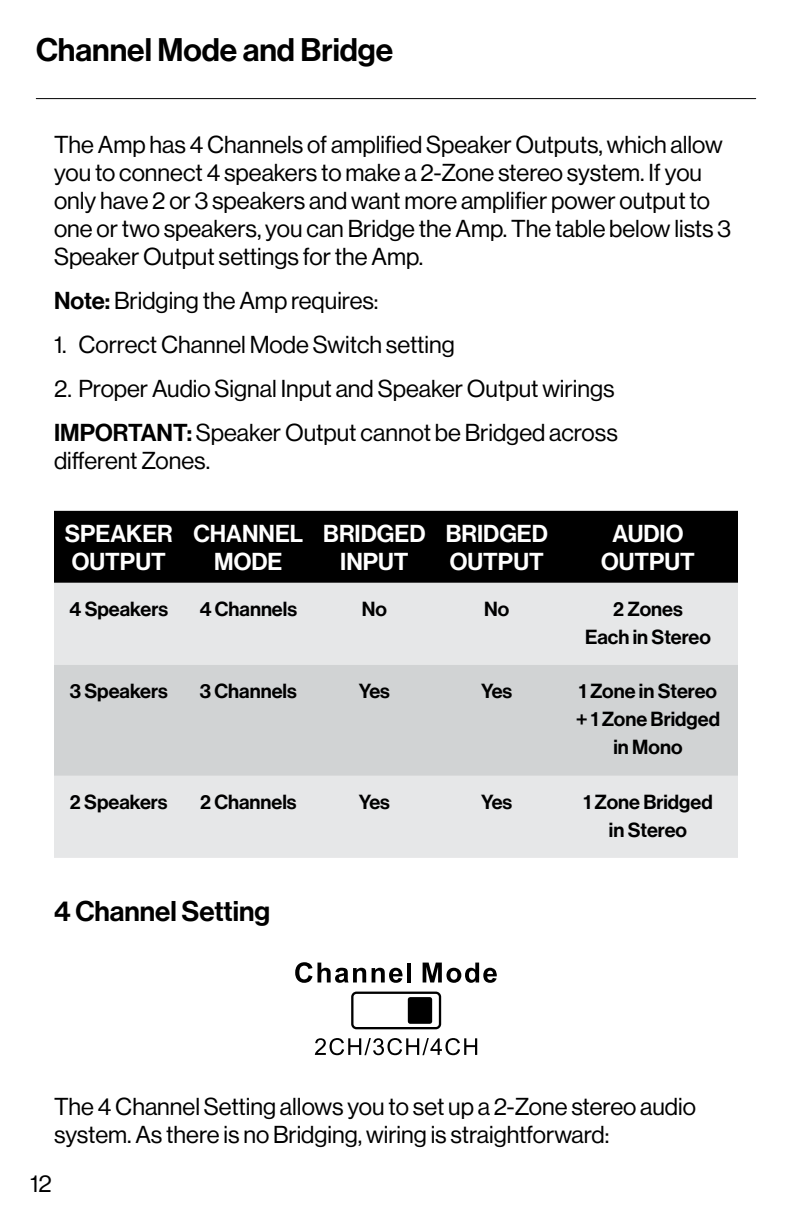
<style>
.page{position:relative;width:792px;height:1224px;background:#fff}
.page>*{position:absolute;margin:0;border:0;box-sizing:border-box;transform-origin:0 0}
.t1{font:32px "N Haas Grotesk DS Pro 65 Md";color:#000}
.t2{font:28px "N Haas Grotesk DS Pro 65 Md";color:#000}
.t3{font:24px/28px "N Haas Grotesk DS Pro 55 Rg";color:#000}
.t4{font:24px/28px "N Haas Grotesk DS Pro 65 Md";color:#fff;text-align:center}
.t5{font:20px/28px "N Haas Grotesk DS Pro 65 Md";color:#000;text-align:center}
.s1{font-family:"N Haas Grotesk DS Pro 65 Md"}
</style>
<div class="page">
<hr style="left:36px;top:98px;width:720px;height:1px;background:#000">
<div style="left:54px;top:511px;width:684px;height:72px;background:#000"></div>
<div style="left:54px;top:583px;width:684px;height:275px;background:#e6e7e8"></div>
<div style="left:54px;top:665px;width:684px;height:111px;background:#d1d3d4"></div>
<div style="left:351px;top:992px;width:90px;height:37px;border:2px solid #000;border-radius:4px"></div>
<div style="left:408px;top:997px;width:24px;height:27px;background:#000;border:5px solid #000"></div>
<svg style="left:315px;top:1038px;width:162px;height:17px"></svg>
<svg style="left:295px;top:962px;width:71px;height:21px"></svg>
<svg style="left:372px;top:968px;width:31px;height:15px"></svg>
<hr style="left:407px;top:963px;width:4px;height:19px;background:#000">
<svg style="left:423px;top:963px;width:74px;height:20px"></svg>
<h1 class="t1" style="left:36px;top:31px;width:359px">Channel Mode and Bridge</h1>
<p class="t3" style="left:54px;top:131px;width:679px">The Amp has 4 Channels of amplified Speaker Outputs, which allow you to connect 4 speakers to make a 2-Zone stereo system. If you only have 2 or 3 speakers and want more amplifier power output to one or two speakers, you can Bridge the Amp. The table below lists 3<br>Speaker Output settings for the Amp.</p>
<p class="t3" style="left:54px;top:287px;width:326px"><span class="s1">Note:</span> Bridging the Amp requires:</p>
<p class="t3" style="left:54px;top:331px;width:402px">1. Correct Channel Mode Switch setting</p>
<p class="t3" style="left:54px;top:367px;width:565px;line-height:44px">2. Proper Audio Signal Input and Speaker Output wirings<br><span class="s1">IMPORTANT:</span> Speaker Output cannot be Bridged across</p>
<p class="t3" style="left:54px;top:447px;width:158px">different Zones.</p>
<p class="t4" style="left:65px;top:520px;width:110px;text-align:left">SPEAKER<br>OUTPUT</p>
<p class="t4" style="left:194px;top:520px;width:111px">CHANNEL<br>MODE</p>
<p class="t4" style="left:323px;top:520px;width:104px">BRIDGED<br>INPUT</p>
<p class="t4" style="left:446px;top:520px;width:104px;text-align:left">BRIDGED<br>OUTPUT</p>
<p class="t4" style="left:601px;top:520px;width:95px">AUDIO<br>OUTPUT</p>
<p class="t5" style="left:69px;top:596px;width:100px">4 Speakers</p>
<p class="t5" style="left:200px;top:596px;width:99px">4 Channels</p>
<p class="t5" style="left:362px;top:596px;width:27px">No</p>
<p class="t5" style="left:484px;top:596px;width:27px">No</p>
<p class="t5" style="left:585px;top:596px;width:127px">2 Zones<br>Each in Stereo</p>
<p class="t5" style="left:70px;top:678px;width:100px">3 Speakers</p>
<p class="t5" style="left:200px;top:678px;width:98px">3 Channels</p>
<p class="t5" style="left:359px;top:678px;width:33px">Yes</p>
<p class="t5" style="left:481px;top:678px;width:33px">Yes</p>
<p class="t5" style="left:576px;top:678px;width:145px">1 Zone in Stereo + 1 Zone Bridged in Mono</p>
<p class="t5" style="left:70px;top:789px;width:99px">2 Speakers</p>
<p class="t5" style="left:200px;top:789px;width:98px">2 Channels</p>
<p class="t5" style="left:359px;top:789px;width:33px">Yes</p>
<p class="t5" style="left:481px;top:789px;width:33px">Yes</p>
<p class="t5" style="left:583px;top:789px;width:131px">1 Zone Bridged in Stereo</p>
<p class="t2" style="left:54px;top:895px;width:218px">4 Channel Setting</p>
<p class="t3" style="left:54px;top:1093px;width:644px">The 4 Channel Setting allows you to set up a 2-Zone stereo audio system. As there is no Bridging, wiring is straightforward:</p>
<p class="t3" style="left:30px;top:1170px;width:23px">12</p>
</div>
